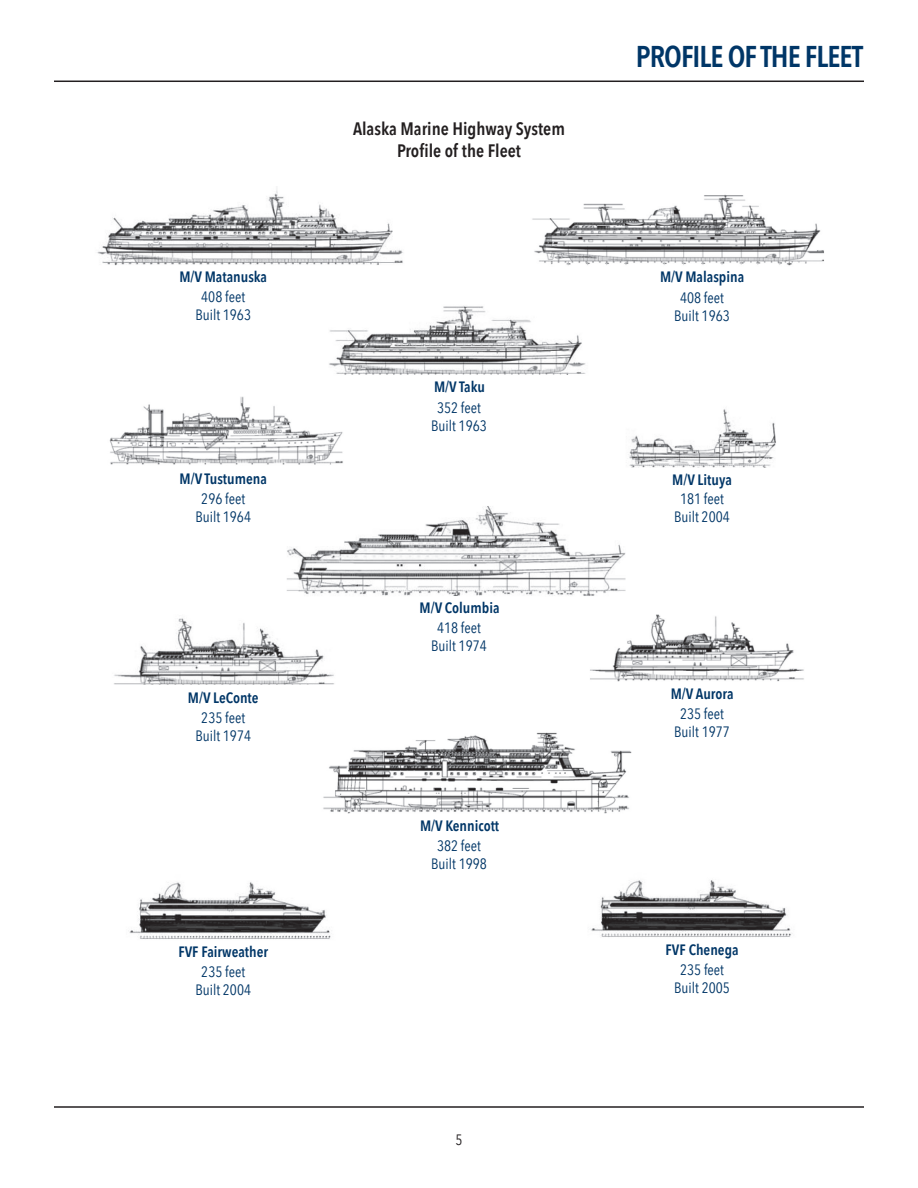
<style>
.page{position:relative;width:918px;height:1188px;background:#fff}
.page>*{position:absolute;margin:0;border:0;box-sizing:border-box;transform-origin:0 0}
.t1{font:600 condensed 30px "Avenir Next LT Com";letter-spacing:-.03em;color:#003667}
.t2{font:600 condensed 18px/21.6px "Avenir Next LT Com";color:#231f20;text-align:center}
.t3{font:condensed 15px/18px "Avenir Next LT Com";color:#003667;text-align:center}
.t4{font:600 condensed 15px "Avenir Next LT Com";color:#003667}
.t5{font:condensed 15px "Avenir Next LT Com";color:#231f20}
</style>
<div class="page">
<hr style="left:54px;top:1106px;width:810px;height:2px;background:#231f20">
<hr style="left:54px;top:81px;width:810px;height:1px;background:#231f20">
<img style="left:97px;top:188px;width:727px;height:751px">
<p class="t2" style="left:353px;top:118px;width:213px">Alaska Marine Highway System<br>Profile of the Fleet</p>
<h1 class="t1" style="left:636px;top:38px;width:229px">PROFILE OF THE FLEET</h1>
<p class="t4" style="left:179px;top:268px;width:89px">M/V Matanuska</p>
<p class="t4" style="left:660px;top:268px;width:86px">M/V Malaspina</p>
<p class="t3" style="left:195px;top:288px;width:57px">408 feet<br>Built 1963</p>
<p class="t3" style="left:674px;top:288px;width:57px">408 feet<br>Built 1963</p>
<p class="t4" style="left:434px;top:378px;width:52px">M/V Taku</p>
<p class="t3" style="left:431px;top:398px;width:57px">352 feet<br>Built 1963</p>
<p class="t4" style="left:180px;top:469px;width:89px">M/V Tustumena</p>
<p class="t4" style="left:672px;top:470px;width:61px">M/V Lituya</p>
<p class="t3" style="left:195px;top:490px;width:57px">296 feet<br>Built 1964</p>
<p class="t3" style="left:674px;top:490px;width:57px">181 feet<br>Built 2004</p>
<p class="t4" style="left:420px;top:599px;width:82px">M/V Columbia</p>
<p class="t3" style="left:431px;top:619px;width:57px">418 feet<br>Built 1974</p>
<p class="t4" style="left:188px;top:689px;width:72px">M/V LeConte</p>
<p class="t4" style="left:671px;top:684px;width:64px">M/V Aurora</p>
<p class="t3" style="left:195px;top:709px;width:57px">235 feet<br>Built 1974</p>
<p class="t3" style="left:674px;top:705px;width:57px">235 feet<br>Built 1977</p>
<p class="t4" style="left:420px;top:816px;width:81px">M/V Kennicott</p>
<p class="t3" style="left:431px;top:836px;width:57px">382 feet<br>Built 1998</p>
<p class="t4" style="left:178px;top:943px;width:91px">FVF Fairweather</p>
<p class="t4" style="left:666px;top:941px;width:74px">FVF Chenega</p>
<p class="t3" style="left:195px;top:962px;width:57px">235 feet<br>Built 2004</p>
<p class="t3" style="left:674px;top:961px;width:57px">235 feet<br>Built 2005</p>
<p class="t5" style="left:455px;top:1131px;width:9px">5</p>
</div>
